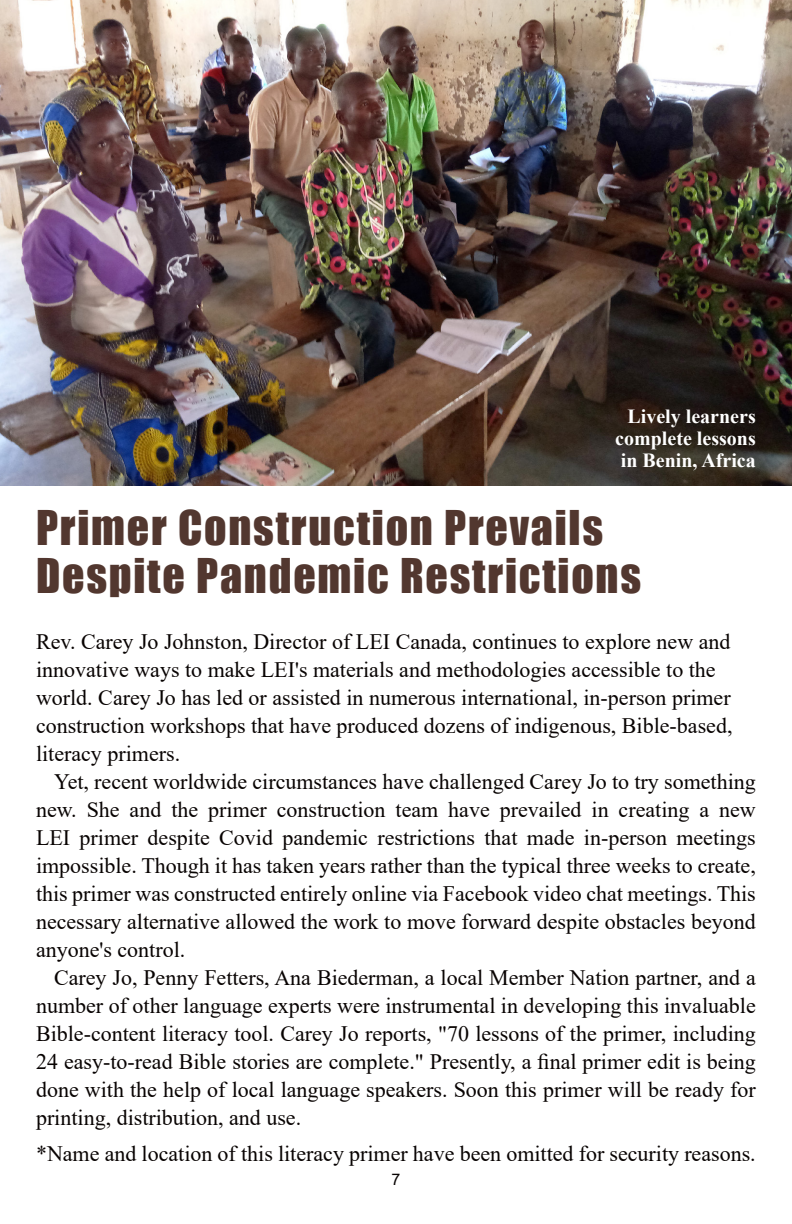
<style>
.page{position:relative;width:792px;height:1224px;background:#fff}
.page>*{position:absolute;margin:0;border:0;box-sizing:border-box;transform-origin:0 0}
.t1{font:44px/48px "Impact";letter-spacing:.04em;color:#52372f}
.t2{font:22px/28px "Times New Roman";color:#080302;text-align:justify}
.t3{font:700 20px "Times New Roman";color:#fff}
.t4{font:16px "Arial";color:#080302}
</style>
<div class="page">
<img style="left:0;top:0;width:792px;height:486px">
<p class="t3" style="left:628px;top:401px;width:130px">Lively learners</p>
<p class="t3" style="left:615px;top:423px;width:142px">complete lessons</p>
<p class="t3" style="left:621px;top:445px;width:137px">in Benin, Africa</p>
<p class="t1" style="left:36px;top:503px;width:607px">Primer Construction Prevails<br>Despite Pandemic Restrictions</p>
<p class="t2" style="left:36px;top:627px;width:698px;text-align:left">Rev. Carey Jo Johnston, Director of LEI Canada, continues to explore new and innovative ways to make LEI's materials and methodologies accessible to the world. Carey Jo has led or assisted in numerous international, in-person primer construction workshops that have produced dozens of indigenous, Bible-based, literacy primers.</p>
<p class="t2" style="left:36px;top:767px;width:721px;text-indent:18px">Yet, recent worldwide circumstances have challenged Carey Jo to try something new. She and the primer construction team have prevailed in creating a new LEI primer despite Covid pandemic restrictions that made in-person meetings impossible. Though it has taken years rather than the typical three weeks to create, this primer was constructed entirely online via Facebook video chat meetings. This necessary alternative allowed the work to move forward despite obstacles beyond anyone's control.</p>
<p class="t2" style="left:36px;top:963px;width:721px;text-indent:18px">Carey Jo, Penny Fetters, Ana Biederman, a local Member Nation partner, and a number of other language experts were instrumental in developing this invaluable Bible-content literacy tool. Carey Jo reports, "70 lessons of the primer, including 24 easy-to-read Bible stories are complete." Presently, a final primer edit is being done with the help of local language speakers. Soon this primer will be ready for printing, distribution, and use.</p>
<p class="t2" style="left:36px;top:1139px;width:721px">*Name and location of this literacy primer have been omitted for security reasons.</p>
<p class="t4" style="left:391px;top:1168px;width:10px">7</p>
</div>
